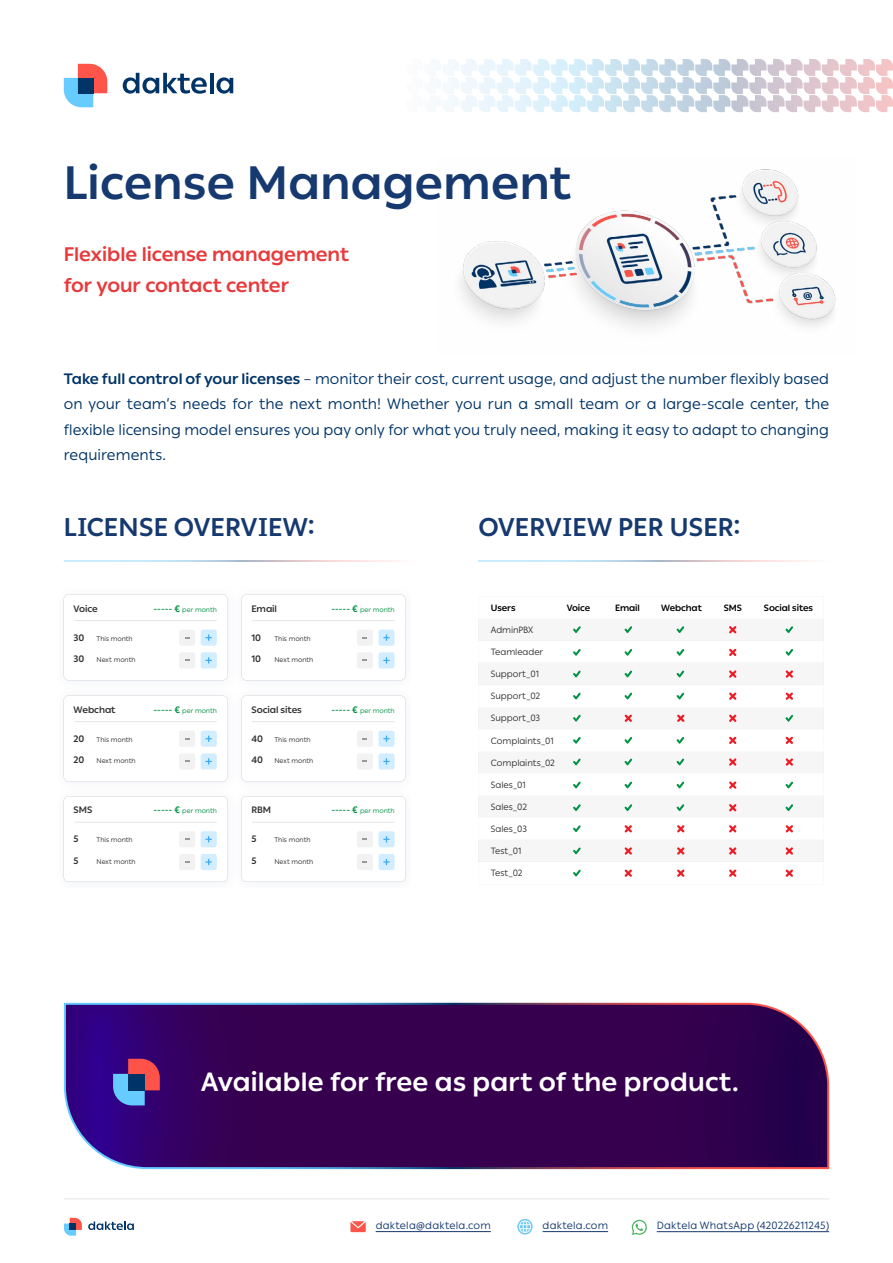
<style>
.page{position:relative;width:893px;height:1263px;background:#fff}
.page>*{position:absolute;margin:0;border:0;box-sizing:border-box;transform-origin:0 0}
.t1{font:700 46.5px "Ping LCG";letter-spacing:.01em;color:#163970}
.t2{font:700 26.25px "Ping LCG";letter-spacing:.005em;color:#fff}
.t3{font:700 25.5px "Ping LCG";letter-spacing:.01em;color:#163970}
.t4{font:700 19.5px/31.5px "Ping LCG";color:#e8393b}
.t5{font:15px/25.5px "Ping LCG";letter-spacing:.005em;color:#036;text-align:justify}
.t6{font:10.5px "Ping LCG";letter-spacing:.02em;color:#163970}
.t7{font:700 9.3px "Ping LCG";letter-spacing:-.005em;color:#333}
.t8{font:9px "Ping LCG";letter-spacing:-.01em;color:#333}
.t9{font:700 9px "Ping LCG";letter-spacing:-.005em;color:#000}
.t10{font:6.75px "Ping LCG";letter-spacing:-.005em;color:#333}
.t11{font:6.75px "Ping LCG";letter-spacing:-.005em;color:#009245}
.s1{font-weight:700}
.s2{font-weight:700;font-size:9.3px}
</style>
<div class="page">
<svg style="left:64px;top:1218px;width:18px;height:18px"></svg>
<div style="left:70px;top:1223px;width:6px;height:7px;background:#036"></div>
<svg style="left:88px;top:1221px;width:46px;height:9px"></svg>
<hr style="left:64px;top:1198px;width:765px;height:1px;background:#e6e6e6">
<img style="left:460px;top:169px;width:376px;height:159px">
<svg style="left:749px;top:59px;width:144px;height:53px"></svg>
<svg style="left:64px;top:64px;width:43px;height:43px"></svg>
<div style="left:78px;top:78px;width:15px;height:15px;background:#036"></div>
<svg style="left:123px;top:73px;width:84px;height:21px"></svg>
<hr style="left:210px;top:73px;width:3px;height:20px;background:#036">
<svg style="left:216px;top:77px;width:17px;height:17px"></svg>
<svg style="left:64px;top:594px;width:161px;height:86px"></svg>
<img style="left:225px;top:595px;width:181px;height:85px">
<svg style="left:242px;top:594px;width:163px;height:86px"></svg>
<svg style="left:64px;top:695px;width:161px;height:85px"></svg>
<svg style="left:242px;top:695px;width:163px;height:85px"></svg>
<svg style="left:64px;top:796px;width:161px;height:86px"></svg>
<img style="left:225px;top:780px;width:181px;height:102px">
<svg style="left:242px;top:796px;width:163px;height:86px"></svg>
<svg style="left:479px;top:619px;width:345px;height:258px"></svg>
<svg style="left:63px;top:1002px;width:767px;height:168px;background:#3d0c55"></svg>
<svg style="left:65px;top:1004px;width:210px;height:164px;background:#411372"></svg>
<div style="left:128px;top:1074px;width:17px;height:16px;background:#036"></div>
<hr style="left:376px;top:1231px;width:115px;height:1px;background:#163970">
<svg style="left:350px;top:1221px;width:16px;height:11px"></svg>
<hr style="left:543px;top:1231px;width:65px;height:1px;background:#163970">
<svg style="left:517px;top:1219px;width:16px;height:15px"></svg>
<svg style="left:519px;top:1220px;width:12px;height:13px"></svg>
<svg style="left:632px;top:1220px;width:15px;height:15px"></svg>
<hr style="left:657px;top:1231px;width:172px;height:1px;background:#163970">
<h1 class="t1" style="left:64px;top:147px;width:509px">License Management</h1>
<h3 class="t4" style="left:64px;top:237px;width:287px">Flexible license management for your contact center</h3>
<p class="t5" style="left:64px;top:365px;width:767px"><span class="s1">Take full control of your licenses</span> – monitor their cost, current usage, and adjust the number flexibly based on your team‘s needs for the next month! Whether you run a small team or a large-scale center, the flexible licensing model ensures you pay only for what you truly need, making it easy to adapt to changing requirements.</p>
<h3 class="t3" style="left:64px;top:507px;width:252px">LICENSE OVERVIEW:</h3>
<h3 class="t3" style="left:478px;top:507px;width:264px">OVERVIEW PER USER:</h3>
<p class="t7" style="left:74px;top:601px;width:26px">Voice</p>
<p class="t7" style="left:74px;top:630px;width:12px">30</p>
<p class="t7" style="left:74px;top:652px;width:12px">30</p>
<p class="t10" style="left:97px;top:633px;width:38px">This month</p>
<p class="t10" style="left:97px;top:655px;width:41px">Next month</p>
<p class="t7" style="left:74px;top:702px;width:43px">Webchat</p>
<p class="t7" style="left:74px;top:731px;width:12px">20</p>
<p class="t7" style="left:74px;top:753px;width:12px">20</p>
<p class="t10" style="left:97px;top:734px;width:38px">This month</p>
<p class="t10" style="left:97px;top:756px;width:41px">Next month</p>
<p class="t7" style="left:74px;top:803px;width:20px">SMS</p>
<p class="t7" style="left:74px;top:832px;width:7px">5</p>
<p class="t7" style="left:74px;top:853px;width:7px">5</p>
<p class="t10" style="left:97px;top:835px;width:38px">This month</p>
<p class="t10" style="left:97px;top:856px;width:41px">Next month</p>
<p class="t11" style="left:154px;top:604px;width:65px"><span class="s2">----- €</span> per month</p>
<p class="t7" style="left:251px;top:601px;width:27px">Email</p>
<p class="t7" style="left:251px;top:630px;width:11px">10</p>
<p class="t7" style="left:251px;top:652px;width:11px">10</p>
<p class="t10" style="left:274px;top:633px;width:38px">This month</p>
<p class="t10" style="left:274px;top:655px;width:41px">Next month</p>
<p class="t11" style="left:154px;top:705px;width:65px"><span class="s2">----- €</span> per month</p>
<p class="t7" style="left:251px;top:702px;width:52px">Social sites</p>
<p class="t7" style="left:251px;top:731px;width:13px">40</p>
<p class="t7" style="left:251px;top:753px;width:13px">40</p>
<p class="t10" style="left:274px;top:734px;width:38px">This month</p>
<p class="t10" style="left:274px;top:756px;width:41px">Next month</p>
<p class="t11" style="left:154px;top:806px;width:65px"><span class="s2">----- €</span> per month</p>
<p class="t7" style="left:251px;top:803px;width:21px">RBM</p>
<p class="t7" style="left:251px;top:832px;width:7px">5</p>
<p class="t7" style="left:251px;top:853px;width:7px">5</p>
<p class="t10" style="left:274px;top:835px;width:38px">This month</p>
<p class="t10" style="left:274px;top:856px;width:41px">Next month</p>
<p class="t11" style="left:331px;top:604px;width:65px"><span class="s2">----- €</span> per month</p>
<p class="t11" style="left:331px;top:705px;width:65px"><span class="s2">----- €</span> per month</p>
<p class="t11" style="left:331px;top:806px;width:65px"><span class="s2">----- €</span> per month</p>
<p class="t9" style="left:491px;top:601px;width:26px">Users</p>
<p class="t9" style="left:567px;top:601px;width:25px">Voice</p>
<p class="t9" style="left:615px;top:601px;width:26px">Email</p>
<p class="t9" style="left:661px;top:601px;width:42px">Webchat</p>
<p class="t9" style="left:724px;top:601px;width:20px">SMS</p>
<p class="t9" style="left:764px;top:601px;width:51px">Social sites</p>
<p class="t8" style="left:491px;top:623px;width:44px">AdminPBX</p>
<p class="t8" style="left:491px;top:645px;width:54px">Teamleader</p>
<p class="t8" style="left:491px;top:667px;width:50px">Support_01</p>
<p class="t8" style="left:491px;top:689px;width:51px">Support_02</p>
<p class="t8" style="left:491px;top:711px;width:51px">Support_03</p>
<p class="t8" style="left:491px;top:734px;width:64px">Complaints_01</p>
<p class="t8" style="left:491px;top:756px;width:66px">Complaints_02</p>
<p class="t8" style="left:491px;top:778px;width:36px">Sales_01</p>
<p class="t8" style="left:491px;top:800px;width:38px">Sales_02</p>
<p class="t8" style="left:491px;top:822px;width:38px">Sales_03</p>
<p class="t8" style="left:491px;top:866px;width:33px">Test_02</p>
<p class="t8" style="left:491px;top:844px;width:32px">Test_01</p>
<h2 class="t2" style="left:201px;top:1062px;width:539px">Available for free as part of the product.</h2>
<p class="t6" style="left:376px;top:1218px;width:117px">daktela@daktela.com</p>
<p class="t6" style="left:543px;top:1218px;width:67px">daktela.com</p>
<p class="t6" style="left:657px;top:1218px;width:174px">Daktela WhatsApp (420226211245)</p>
</div>
